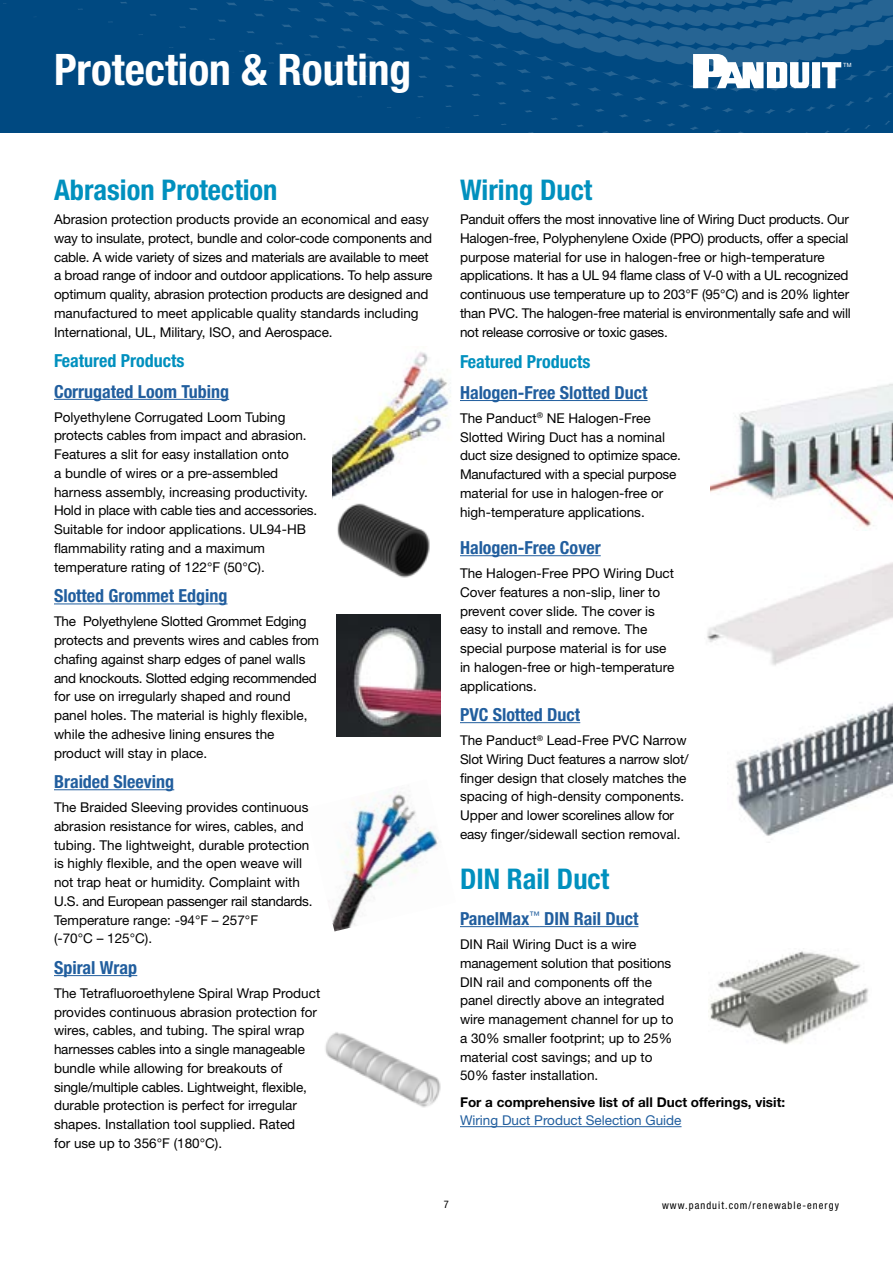
<style>
.page{position:relative;width:893px;height:1263px;background:#fff}
.page>*{position:absolute;margin:0;border:0;box-sizing:border-box;transform-origin:0 0}
.t1{font:700 condensed 43.5px "Helvetica Neue LT Std";color:#fff}
.t2{font:700 condensed 28.5px "Helvetica Neue LT Std";color:#0090be}
.t3{font:700 condensed 18px "Helvetica Neue LT Std";color:#215e9e}
.t4{font:700 condensed 18px "Helvetica Neue LT Std";color:#0090be}
.t5{font:13.5px/18.8px "Helvetica Neue LT Std";color:#000}
.t6{font:13.5px/18.8px "Helvetica Neue LT Std";letter-spacing:-.02em;color:#000}
.t7{font:700 13.5px "Helvetica Neue LT Std";color:#000}
.t8{font:13.5px "Helvetica Neue LT Std";color:#215e9e}
.t9{font:condensed 10.5px "Helvetica Neue LT Std";letter-spacing:.1em;color:#000}
.t10{font:5.7px "Helvetica";color:#fff}
</style>
<div class="page">
<svg style="left:0;top:0;width:893px;height:133px;background:#064d84"></svg>
<svg style="left:693px;top:54px;width:148px;height:34px"></svg>
<img style="left:325px;top:1032px;width:116px;height:76px">
<img style="left:332px;top:792px;width:106px;height:139px">
<img style="left:333px;top:352px;width:118px;height:148px">
<hr style="left:54px;top:399px;width:175px;height:1px;background:#215e9e">
<hr style="left:54px;top:603px;width:174px;height:1px;background:#215e9e">
<hr style="left:54px;top:789px;width:120px;height:1px;background:#215e9e">
<hr style="left:54px;top:975px;width:83px;height:1px;background:#215e9e">
<img style="left:337px;top:503px;width:93px;height:75px">
<img style="left:337px;top:615px;width:103px;height:121px">
<hr style="left:460px;top:1126px;width:221px;height:1px;background:#215e9e">
<hr style="left:460px;top:400px;width:187px;height:1px;background:#215e9e">
<hr style="left:460px;top:555px;width:141px;height:1px;background:#215e9e">
<hr style="left:460px;top:722px;width:120px;height:1px;background:#215e9e">
<hr style="left:460px;top:926px;width:69px;height:1px;background:#215e9e">
<hr style="left:540px;top:926px;width:98px;height:1px;background:#215e9e">
<img style="left:707px;top:562px;width:186px;height:104px">
<img style="left:735px;top:702px;width:158px;height:134px">
<img style="left:711px;top:383px;width:182px;height:144px">
<img style="left:709px;top:951px;width:160px;height:93px">
<h1 class="t1" style="left:54px;top:43px;width:359px">Protection &amp; Routing</h1>
<p class="t10" style="left:843px;top:61px;width:10px">TM</p>
<h2 class="t2" style="left:54px;top:173px;width:225px">Abrasion Protection</h2>
<p class="t5" style="left:54px;top:210px;width:380px">Abrasion protection products provide an economical and easy way to insulate, protect, bundle and color-code components and cable. A wide variety of sizes and materials are available to meet a broad range of indoor and outdoor applications. To help assure optimum quality, abrasion protection products are designed and manufactured to meet applicable quality standards including International, UL, Military, ISO, and Aerospace.</p>
<h3 class="t4" style="left:54px;top:350px;width:132px">Featured Products</h3>
<h3 class="t3" style="left:54px;top:380px;width:177px">Corrugated Loom Tubing</h3>
<p class="t5" style="left:54px;top:407px;width:265px">Polyethylene Corrugated Loom Tubing protects cables from impact and abrasion.<br>Features a slit for easy installation onto<br>a bundle of wires or a pre-assembled harness assembly, increasing productivity.<br>Hold in place with cable ties and accessories.<br>Suitable for indoor applications. UL94-HB flammability rating and a maximum temperature rating of 122°F (50°C).</p>
<h3 class="t3" style="left:54px;top:585px;width:175px">Slotted Grommet Edging</h3>
<p class="t5" style="left:54px;top:612px;width:267px">The Polyethylene Slotted Grommet Edging protects and prevents wires and cables from chafing against sharp edges of panel walls and knockouts. Slotted edging recommended for use on irregularly shaped and round panel holes. The material is highly flexible, while the adhesive lining ensures the product will stay in place.</p>
<h3 class="t3" style="left:54px;top:771px;width:122px">Braided Sleeving</h3>
<p class="t5" style="left:54px;top:798px;width:260px">The Braided Sleeving provides continuous abrasion resistance for wires, cables, and tubing. The lightweight, durable protection is highly flexible, and the open weave will not trap heat or humidity. Complaint with U.S. and European passenger rail standards.<br>Temperature range: -94°F – 257°F<br>(-70°C – 125°C).</p>
<h3 class="t3" style="left:54px;top:956px;width:85px">Spiral Wrap</h3>
<p class="t5" style="left:54px;top:983px;width:268px">The Tetrafluoroethylene Spiral Wrap Product provides continuous abrasion protection for wires, cables, and tubing. The spiral wrap harnesses cables into a single manageable bundle while allowing for breakouts of single/multiple cables. Lightweight, flexible, durable protection is perfect for irregular shapes. Installation tool supplied. Rated<br>for use up to 356°F (180°C).</p>
<h2 class="t2" style="left:460px;top:173px;width:134px">Wiring Duct</h2>
<p class="t6" style="left:460px;top:210px;width:392px">Panduit offers the most innovative line of Wiring Duct products. Our Halogen-free, Polyphenylene Oxide (PPO) products, offer a special purpose material for use in halogen-free or high-temperature applications. It has a UL 94 flame class of V-0 with a UL recognized continuous use temperature up to 203°F (95°C) and is 20% lighter than PVC. The halogen-free material is environmentally safe and will not release corrosive or toxic gases.</p>
<h3 class="t4" style="left:460px;top:351px;width:132px">Featured Products</h3>
<h3 class="t3" style="left:460px;top:381px;width:189px">Halogen-Free Slotted Duct</h3>
<p class="t5" style="left:460px;top:408px;width:222px">The Panduct<sup>®</sup> NE Halogen-Free Slotted Wiring Duct has a nominal duct size designed to optimize space.<br>Manufactured with a special purpose material for use in halogen-free or high-temperature applications.</p>
<h3 class="t3" style="left:460px;top:537px;width:142px">Halogen-Free Cover</h3>
<p class="t5" style="left:460px;top:564px;width:216px">The Halogen-Free PPO Wiring Duct<br>Cover features a non-slip, liner to prevent cover slide. The cover is easy to install and remove. The special purpose material is for use in halogen-free or high-temperature applications.</p>
<h3 class="t3" style="left:460px;top:703px;width:122px">PVC Slotted Duct</h3>
<p class="t5" style="left:460px;top:731px;width:230px">The Panduct<sup>®</sup> Lead-Free PVC Narrow Slot Wiring Duct features a narrow slot/ finger design that closely matches the spacing of high-density components.<br>Upper and lower scorelines allow for easy finger/sidewall section removal.</p>
<h2 class="t2" style="left:460px;top:861px;width:151px">DIN Rail Duct</h2>
<h3 class="t3" style="left:460px;top:907px;width:180px">PanelMax<sup>™</sup> DIN Rail Duct</h3>
<p class="t5" style="left:460px;top:935px;width:215px">DIN Rail Wiring Duct is a wire management solution that positions<br>DIN rail and components off the panel directly above an integrated wire management channel for up to a 30% smaller footprint; up to 25% material cost savings; and up to<br>50% faster installation.</p>
<p class="t7" style="left:460px;top:1094px;width:327px">For a comprehensive list of all Duct offerings, visit:</p>
<p class="t8" style="left:460px;top:1112px;width:223px">Wiring Duct Product Selection Guide</p>
<p class="t9" style="left:444px;top:1198px;width:7px">7</p>
<p class="t9" style="left:662px;top:1199px;width:178px">www.panduit.com/renewable-energy</p>
</div>
